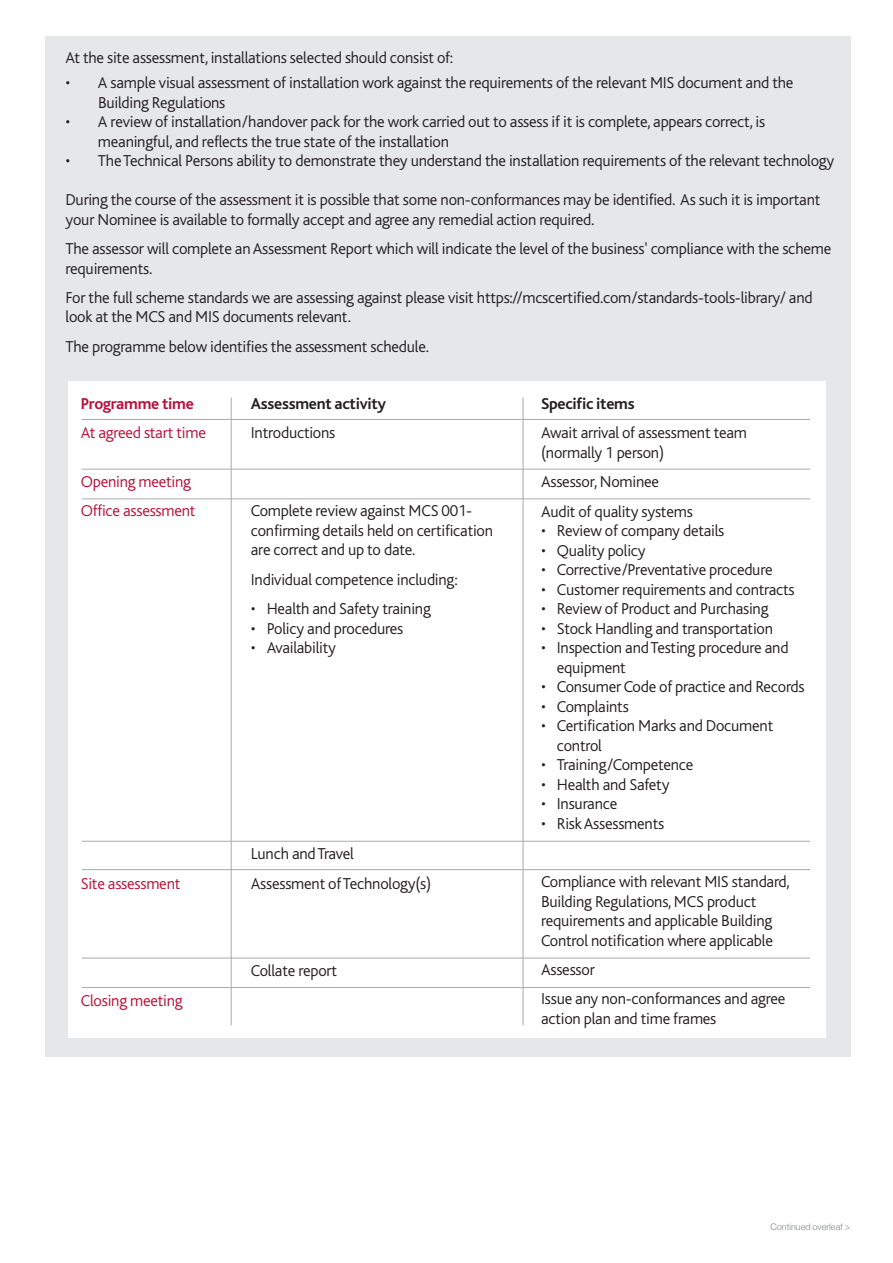
<style>
.page{position:relative;width:893px;height:1263px;background:#fff}
.page>*{position:absolute;margin:0;border:0;box-sizing:border-box;transform-origin:0 0}
.t1{font:300 16.5px/19.5px "Bliss";letter-spacing:-.015em;color:#231f20}
.t2{font:300 16.5px/29.2px "Bliss";letter-spacing:-.015em;color:#b90f36}
.t3{font:700 16.5px "Bliss";letter-spacing:-.015em;color:#231f20}
.t4{font:700 16.5px "Bliss";letter-spacing:-.015em;color:#b90f36}
.t5{font:300 9px "Helvetica Neue";color:#808285}
</style>
<div class="page">
<div style="left:45px;top:36px;width:805px;height:1021px;background:#e6e7e9"></div>
<div style="left:68px;top:381px;width:758px;height:656px;background:#fff"></div>
<hr style="left:231px;top:397px;width:1px;height:628px;background:#a8a9ad">
<hr style="left:523px;top:397px;width:1px;height:628px;background:#a8a9ad">
<hr style="left:82px;top:419px;width:728px;height:1px;background:#a8a9ad">
<hr style="left:82px;top:469px;width:728px;height:1px;background:#a8a9ad">
<hr style="left:82px;top:498px;width:728px;height:1px;background:#a8a9ad">
<hr style="left:82px;top:841px;width:728px;height:1px;background:#a8a9ad">
<hr style="left:82px;top:869px;width:728px;height:1px;background:#a8a9ad">
<hr style="left:82px;top:958px;width:728px;height:1px;background:#a8a9ad">
<hr style="left:82px;top:987px;width:728px;height:1px;background:#a8a9ad">
<p class="t1" style="left:65px;top:49px;width:389px">At the site assessment, installations selected should consist of:</p>
<p class="t1" style="left:98px;top:75px;width:697px;text-indent:-33px">• A sample visual assessment of installation work against the requirements of the relevant MIS document and the<br>Building Regulations</p>
<p class="t1" style="left:98px;top:114px;width:669px;text-indent:-32px">• A review of installation/handover pack for the work carried out to assess if it is complete, appears correct, is meaningful, and reflects the true state of the installation</p>
<p class="t1" style="left:65px;top:153px;width:770px">• The Technical Persons ability to demonstrate they understand the installation requirements of the relevant technology</p>
<p class="t1" style="left:65px;top:192px;width:756px">During the course of the assessment it is possible that some non-conformances may be identified. As such it is important your Nominee is available to formally accept and agree any remedial action required.</p>
<p class="t1" style="left:65px;top:240px;width:767px">The assessor will complete an Assessment Report which will indicate the level of the business' compliance with the scheme requirements.</p>
<p class="t1" style="left:65px;top:289px;width:749px">For the full scheme standards we are assessing against please visit https://mcscertified.com/standards-tools-library/ and look at the MCS and MIS documents relevant.</p>
<p class="t1" style="left:65px;top:338px;width:365px">The programme below identifies the assessment schedule.</p>
<p class="t4" style="left:81px;top:397px;width:115px">Programme time</p>
<p class="t2" style="left:81px;top:420px;width:127px">At agreed start time</p>
<p class="t2" style="left:81px;top:469px;width:116px">Opening meeting<br>Office assessment</p>
<p class="t3" style="left:251px;top:397px;width:137px">Assessment activity</p>
<p class="t1" style="left:251px;top:425px;width:86px">Introductions</p>
<p class="t1" style="left:251px;top:503px;width:244px">Complete review against MCS 001- confirming details held on certification are correct and up to date.</p>
<p class="t1" style="left:251px;top:571px;width:209px">Individual competence including:</p>
<p class="t1" style="left:251px;top:600px;width:181px">• Health and Safety training</p>
<p class="t1" style="left:251px;top:620px;width:154px">• Policy and procedures</p>
<p class="t1" style="left:251px;top:639px;width:87px">• Availability</p>
<p class="t2" style="left:81px;top:871px;width:101px">Site assessment</p>
<p class="t2" style="left:81px;top:988px;width:103px">Closing meeting</p>
<p class="t1" style="left:251px;top:841px;width:182px;line-height:29.2px">Lunch and Travel<br>Assessment of Technology(s)</p>
<p class="t1" style="left:251px;top:963px;width:88px">Collate report</p>
<p class="t3" style="left:541px;top:397px;width:95px">Specific items</p>
<p class="t1" style="left:541px;top:425px;width:207px">Await arrival of assessment team (normally 1 person)</p>
<p class="t1" style="left:541px;top:469px;width:153px;line-height:29.2px">Assessor, Nominee<br>Audit of quality systems</p>
<p class="t1" style="left:541px;top:522px;width:185px">• Review of company details</p>
<p class="t1" style="left:541px;top:542px;width:106px">• Quality policy</p>
<p class="t1" style="left:541px;top:561px;width:233px">• Corrective/Preventative procedure</p>
<p class="t1" style="left:541px;top:581px;width:255px">• Customer requirements and contracts</p>
<p class="t1" style="left:541px;top:600px;width:229px">• Review of Product and Purchasing</p>
<p class="t1" style="left:541px;top:620px;width:233px">• Stock Handling and transportation</p>
<p class="t1" style="left:557px;top:639px;width:233px;text-indent:-16px">• Inspection and Testing procedure and equipment</p>
<p class="t1" style="left:541px;top:678px;width:265px">• Consumer Code of practice and Records</p>
<p class="t1" style="left:541px;top:698px;width:89px">• Complaints</p>
<p class="t1" style="left:557px;top:717px;width:218px;text-indent:-16px">• Certification Marks and Document control</p>
<p class="t1" style="left:541px;top:756px;width:154px">• Training/Competence</p>
<p class="t1" style="left:541px;top:776px;width:130px">• Health and Safety</p>
<p class="t1" style="left:541px;top:795px;width:78px">• Insurance</p>
<p class="t1" style="left:541px;top:815px;width:125px">• Risk Assessments</p>
<p class="t1" style="left:541px;top:873px;width:250px">Compliance with relevant MIS standard, Building Regulations, MCS product requirements and applicable Building Control notification where applicable</p>
<p class="t1" style="left:541px;top:956px;width:246px;line-height:29.2px">Assessor<br>Issue any non-conformances and agree</p>
<p class="t1" style="left:541px;top:1010px;width:177px">action plan and time frames</p>
<p class="t5" style="left:770px;top:1219px;width:81px">Continued overleaf &gt;</p>
</div>
